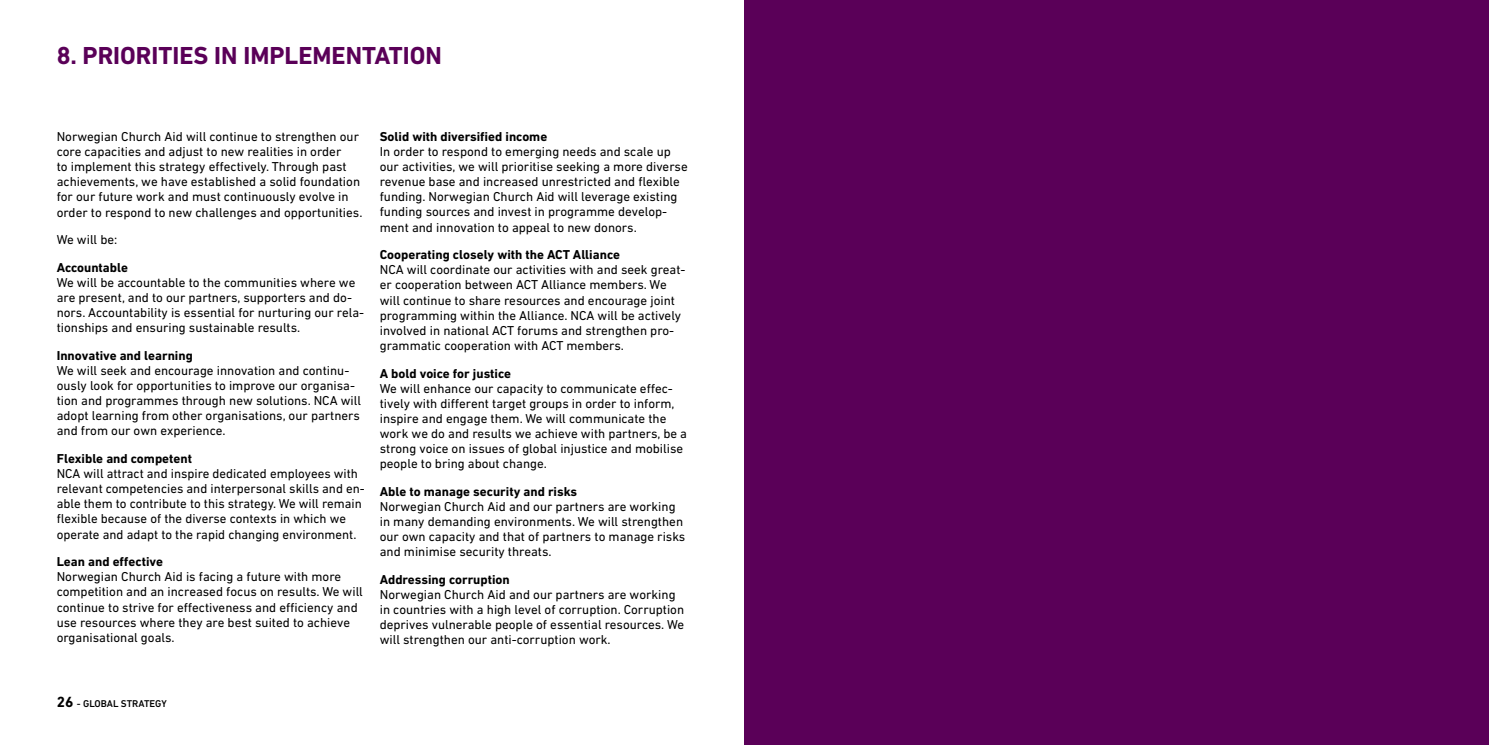
<style>
.page{position:relative;width:1489px;height:745px;background:#fff}
.page>*{position:absolute;margin:0;border:0;box-sizing:border-box;transform-origin:0 0}
.t1{font:700 25px "DIN Next LT Pro";color:#5a0058}
.t2{font:13.12px/15.1px "DIN Next LT Pro";color:#000}
.t3{font:700 13.12px "DIN Next LT Pro";color:#000}
.t4{font:500 10px "DIN Next LT Pro";color:#000}
.s1{font-weight:700;font-size:15px}
</style>
<div class="page">
<div style="left:744px;top:0;width:744px;height:744px;background:#5a0058"></div>
<h1 class="t1" style="left:57px;top:41px;width:386px">8. PRIORITIES IN IMPLEMENTATION</h1>
<p class="t2" style="left:57px;top:129px;width:307px">Norwegian Church Aid will continue to strengthen our core capacities and adjust to new realities in order<br>to implement this strategy effectively. Through past achievements, we have established a solid foundation for our future work and must continuously evolve in order to respond to new challenges and opportunities.</p>
<p class="t2" style="left:57px;top:232px;width:62px">We will be:</p>
<p class="t3" style="left:57px;top:259px;width:73px">Accountable</p>
<p class="t2" style="left:57px;top:274px;width:309px">We will be accountable to the communities where we are present, and to our partners, supporters and do&shy;nors. Accountability is essential for nurturing our rela&shy;tionships and ensuring sustainable results.</p>
<p class="t3" style="left:57px;top:347px;width:138px">Innovative and learning</p>
<p class="t2" style="left:57px;top:362px;width:306px">We will seek and encourage innovation and continu&shy;ously look for opportunities to improve our organisa&shy;tion and programmes through new solutions. NCA will adopt learning from other organisations, our partners and from our own experience.</p>
<p class="t3" style="left:57px;top:450px;width:137px">Flexible and competent</p>
<p class="t2" style="left:57px;top:465px;width:309px">NCA will attract and inspire dedicated employees with relevant competencies and interpersonal skills and en&shy;able them to contribute to this strategy. We will remain flexible because of the diverse contexts in which we operate and adapt to the rapid changing environment.</p>
<p class="t3" style="left:57px;top:553px;width:108px">Lean and effective</p>
<p class="t2" style="left:57px;top:568px;width:308px">Norwegian Church Aid is facing a future with more competition and an increased focus on results. We will continue to strive for effectiveness and efficiency and use resources where they are best suited to achieve organisational goals.</p>
<p class="t3" style="left:380px;top:129px;width:169px">Solid with diversified income</p>
<p class="t2" style="left:380px;top:144px;width:309px">In order to respond to emerging needs and scale up our activities, we will prioritise seeking a more diverse revenue base and increased unrestricted and flexible funding. Norwegian Church Aid will leverage existing funding sources and invest in programme develop&shy;ment and innovation to appeal to new donors.</p>
<p class="t3" style="left:380px;top:247px;width:242px">Cooperating closely with the ACT Alliance</p>
<p class="t2" style="left:380px;top:262px;width:307px">NCA will coordinate our activities with and seek great&shy;er cooperation between ACT Alliance members. We will continue to share resources and encourage joint programming within the Alliance. NCA will be actively involved in national ACT forums and strengthen pro&shy;grammatic cooperation with ACT members.</p>
<p class="t3" style="left:380px;top:365px;width:133px">A bold voice for justice</p>
<p class="t2" style="left:380px;top:380px;width:309px">We will enhance our capacity to communicate effec&shy;tively with different target groups in order to inform, inspire and engage them. We will communicate the work we do and results we achieve with partners, be a strong voice on issues of global injustice and mobilise people to bring about change.</p>
<p class="t3" style="left:380px;top:483px;width:199px">Able to manage security and risks</p>
<p class="t2" style="left:380px;top:498px;width:307px">Norwegian Church Aid and our partners are working in many demanding environments. We will strengthen our own capacity and that of partners to manage risks and minimise security threats.</p>
<p class="t3" style="left:380px;top:571px;width:132px">Addressing corruption</p>
<p class="t2" style="left:380px;top:586px;width:306px">Norwegian Church Aid and our partners are working in countries with a high level of corruption. Corruption deprives vulnerable people of essential resources. We will strengthen our anti-corruption work.</p>
<p class="t4" style="left:57px;top:697px;width:112px"><span class="s1">26</span> - GLOBAL STRATEGY</p>
</div>
